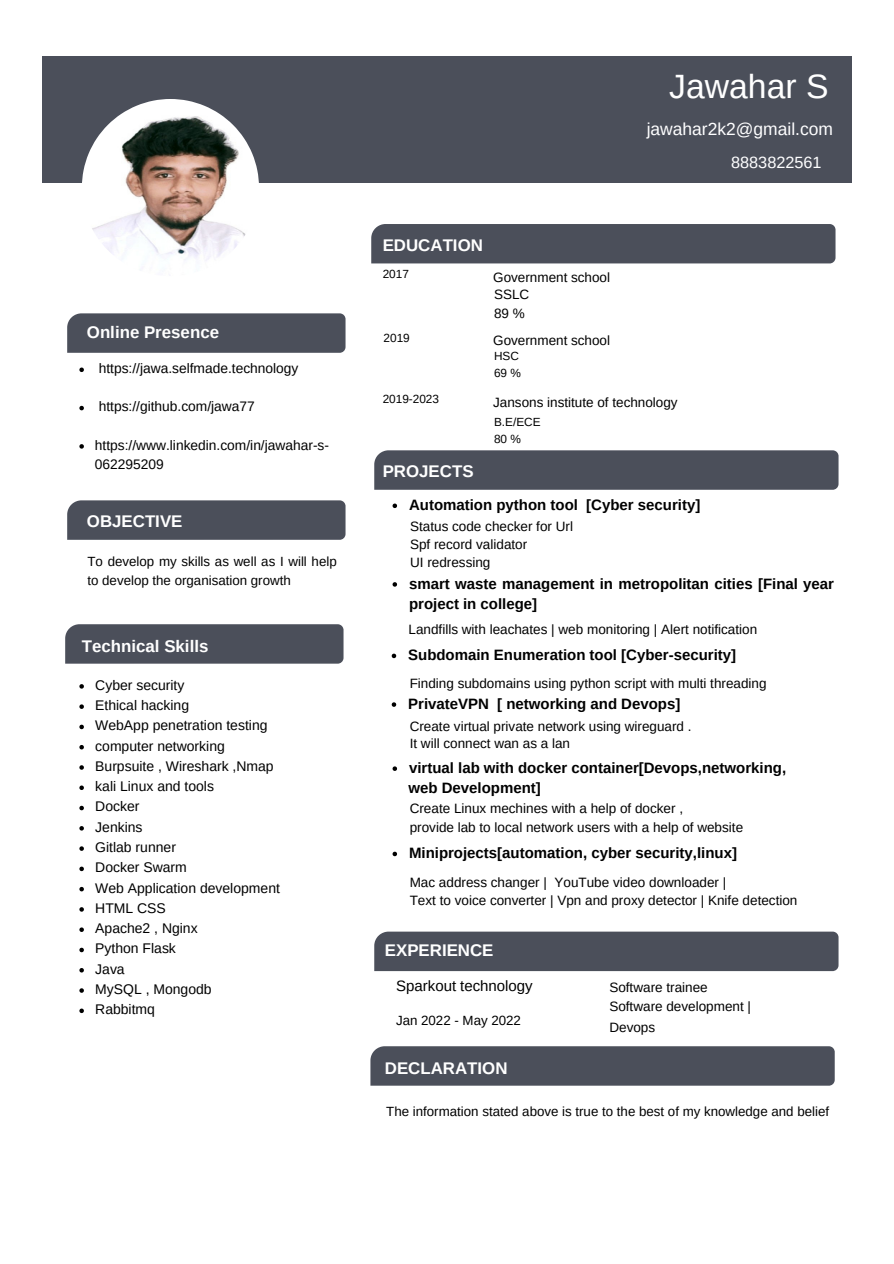
<style>
.page{position:relative;width:894px;height:1264px;background:#fff}
.page>*{position:absolute;margin:0;border:0;box-sizing:border-box;transform-origin:0 0}
.t1{font:33.75px "Arimo";color:#fff}
.t2{font:17.4px "Arimo";color:#fefeff}
.t3{font:700 16.8px "Arimo";color:#fff}
.t4{font:16.2px "Arimo";color:#fefeff}
.t5{font:700 15px/20.2px "Arimo";color:#000}
.t6{font:15px "Arimo";color:#000}
.t7{font:13.95px "Arimo";color:#000}
.t8{font:13.8px/19.2px "Arimo";color:#000}
.t9{font:13.5px/21.5px "Arimo";color:#000}
.t10{font:13.35px/18.9px "Arimo";color:#000}
.t11{font:11.85px/17px "Arimo";color:#000}
</style>
<div class="page">
<div style="left:42px;top:57px;width:809px;height:126px;background:#4b4f5a"></div>
<img style="left:82px;top:99px;width:177px;height:171px">
<div style="left:67px;top:313px;width:278px;height:40px;background:#4b4f5a"></div>
<div style="left:67px;top:500px;width:278px;height:40px;background:#4b4f5a"></div>
<div style="left:371px;top:224px;width:464px;height:39px;background:#4b4f5a"></div>
<div style="left:374px;top:450px;width:464px;height:40px;background:#4b4f5a"></div>
<div style="left:374px;top:931px;width:464px;height:40px;background:#4b4f5a"></div>
<div style="left:370px;top:1046px;width:464px;height:39px;background:#4b4f5a"></div>
<svg style="left:79px;top:684px;width:5px;height:4px"></svg>
<svg style="left:79px;top:704px;width:5px;height:5px"></svg>
<svg style="left:79px;top:724px;width:5px;height:5px"></svg>
<svg style="left:79px;top:745px;width:5px;height:4px"></svg>
<svg style="left:79px;top:765px;width:5px;height:4px"></svg>
<svg style="left:79px;top:785px;width:5px;height:5px"></svg>
<svg style="left:79px;top:805px;width:5px;height:5px"></svg>
<svg style="left:79px;top:826px;width:5px;height:4px"></svg>
<svg style="left:79px;top:846px;width:5px;height:4px"></svg>
<svg style="left:79px;top:866px;width:5px;height:5px"></svg>
<svg style="left:79px;top:886px;width:5px;height:5px"></svg>
<svg style="left:79px;top:907px;width:5px;height:4px"></svg>
<svg style="left:79px;top:927px;width:5px;height:5px"></svg>
<svg style="left:79px;top:947px;width:5px;height:5px"></svg>
<svg style="left:79px;top:968px;width:5px;height:4px"></svg>
<svg style="left:79px;top:988px;width:5px;height:4px"></svg>
<svg style="left:79px;top:1008px;width:5px;height:5px"></svg>
<svg style="left:79px;top:367px;width:5px;height:5px"></svg>
<svg style="left:79px;top:406px;width:5px;height:4px"></svg>
<svg style="left:79px;top:444px;width:5px;height:4px"></svg>
<svg style="left:391px;top:702px;width:5px;height:4px"></svg>
<svg style="left:392px;top:503px;width:5px;height:5px"></svg>
<svg style="left:391px;top:653px;width:5px;height:5px"></svg>
<svg style="left:392px;top:851px;width:5px;height:5px"></svg>
<svg style="left:392px;top:766px;width:5px;height:5px"></svg>
<svg style="left:392px;top:582px;width:5px;height:4px"></svg>
<div style="left:65px;top:624px;width:278px;height:39px;background:#4b4f5a"></div>
<p class="t3" style="left:87px;top:322px;width:134px">Online Presence</p>
<p class="t8" style="left:99px;top:359px;width:201px">https://jawa.selfmade.technology</p>
<p class="t8" style="left:99px;top:397px;width:158px">https://github.com/jawa77</p>
<p class="t8" style="left:95px;top:435px;width:235px">https://www.linkedin.com/in/jawahar-s-<br>062295209</p>
<p class="t3" style="left:87px;top:511px;width:97px">OBJECTIVE</p>
<p class="t10" style="left:87px;top:552px;width:251px">To develop my skills as well as I will help to develop the organisation growth</p>
<p class="t3" style="left:82px;top:636px;width:128px">Technical Skills</p>
<p class="t3" style="left:91px;top:636px;width:61px">SKILLS</p>
<p class="t7" style="left:95px;top:677px;width:91px">Cyber security</p>
<p class="t7" style="left:95px;top:697px;width:95px">Ethical hacking</p>
<p class="t7" style="left:95px;top:717px;width:174px">WebApp penetration testing</p>
<p class="t7" style="left:95px;top:738px;width:131px">computer networking</p>
<p class="t7" style="left:95px;top:758px;width:180px">Burpsuite , Wireshark ,Nmap</p>
<p class="t7" style="left:95px;top:778px;width:120px">kali Linux and tools</p>
<p class="t7" style="left:95px;top:798px;width:46px">Docker</p>
<p class="t7" style="left:95px;top:819px;width:49px">Jenkins</p>
<p class="t7" style="left:95px;top:839px;width:82px">Gitlab runner</p>
<p class="t7" style="left:95px;top:859px;width:93px">Docker Swarm</p>
<p class="t7" style="left:95px;top:879px;width:186px">Web Application development</p>
<p class="t7" style="left:95px;top:900px;width:72px">HTML CSS</p>
<p class="t7" style="left:95px;top:920px;width:104px">Apache2 , Nginx</p>
<p class="t7" style="left:95px;top:940px;width:82px">Python Flask</p>
<p class="t7" style="left:95px;top:961px;width:31px">Java</p>
<p class="t7" style="left:95px;top:981px;width:118px">MySQL , Mongodb</p>
<p class="t7" style="left:95px;top:1001px;width:61px">Rabbitmq</p>
<p class="t1" style="left:669px;top:68px;width:161px">Jawahar S</p>
<p class="t2" style="left:646px;top:119px;width:188px">jawahar2k2@gmail.com</p>
<p class="t3" style="left:382px;top:235px;width:102px">EDUCATION</p>
<p class="t11" style="left:382px;top:266px;width:28px">2017</p>
<p class="t11" style="left:383px;top:329px;width:28px">2019</p>
<p class="t11" style="left:382px;top:390px;width:58px">2019-2023</p>
<p class="t3" style="left:382px;top:462px;width:92px">PROJECTS</p>
<p class="t9" style="left:493px;top:267px;width:118px">Government school</p>
<p class="t9" style="left:494px;top:283px;width:37px">SSLC</p>
<p class="t9" style="left:494px;top:303px;width:32px">89 %</p>
<p class="t9" style="left:493px;top:329px;width:118px">Government school</p>
<p class="t11" style="left:494px;top:347px;width:26px">HSC</p>
<p class="t11" style="left:494px;top:364px;width:28px">69 %</p>
<p class="t9" style="left:493px;top:392px;width:186px">Jansons institute of technology</p>
<p class="t11" style="left:494px;top:413px;width:48px">B.E/ECE<br>80 %</p>
<p class="t5" style="left:409px;top:495px;width:293px">Automation python tool [Cyber security]</p>
<p class="t9" style="left:410px;top:515px;width:164px">Status code checker for Url</p>
<p class="t9" style="left:410px;top:533px;width:119px">Spf record validator</p>
<p class="t9" style="left:410px;top:551px;width:82px">UI redressing</p>
<p class="t4" style="left:731px;top:153px;width:92px">8883822561</p>
<p class="t5" style="left:409px;top:573px;width:426px">smart waste management in metropolitan cities [Final year project in college]</p>
<p class="t9" style="left:408px;top:619px;width:350px">Landfills with leachates | web monitoring | Alert notification</p>
<p class="t5" style="left:408px;top:645px;width:329px">Subdomain Enumeration tool [Cyber-security]</p>
<p class="t9" style="left:409px;top:672px;width:358px">Finding subdomains using python script with multi threading</p>
<p class="t9" style="left:409px;top:716px;width:283px">Create virtual private network using wireguard .</p>
<p class="t9" style="left:409px;top:733px;width:162px">It will connect wan as a lan</p>
<p class="t5" style="left:408px;top:693px;width:274px">PrivateVPN [ networking and Devops]</p>
<p class="t5" style="left:409px;top:757px;width:378px">virtual lab with docker container[Devops,networking,</p>
<p class="t5" style="left:408px;top:778px;width:134px">web Development]</p>
<p class="t9" style="left:409px;top:797px;width:275px">Create Linux mechines with a help of docker ,</p>
<p class="t9" style="left:409px;top:816px;width:335px">provide lab to local network users with a help of website</p>
<p class="t5" style="left:409px;top:843px;width:329px">Miniprojects[automation, cyber security,linux]</p>
<p class="t9" style="left:409px;top:871px;width:318px">Mac address changer | YouTube video downloader |</p>
<p class="t9" style="left:409px;top:889px;width:389px">Text to voice converter | Vpn and proxy detector | Knife detection</p>
<p class="t3" style="left:385px;top:940px;width:110px">EXPERIENCE</p>
<p class="t6" style="left:396px;top:977px;width:138px">Sparkout technology</p>
<p class="t10" style="left:396px;top:1010px;width:126px">Jan 2022 - May 2022</p>
<p class="t3" style="left:385px;top:1059px;width:124px">DECLARATION</p>
<p class="t9" style="left:609px;top:976px;width:100px">Software trainee</p>
<p class="t9" style="left:609px;top:995px;width:143px">Software development |<br>Devops</p>
<p class="t10" style="left:386px;top:1101px;width:444px">The information stated above is true to the best of my knowledge and belief</p>
</div>
